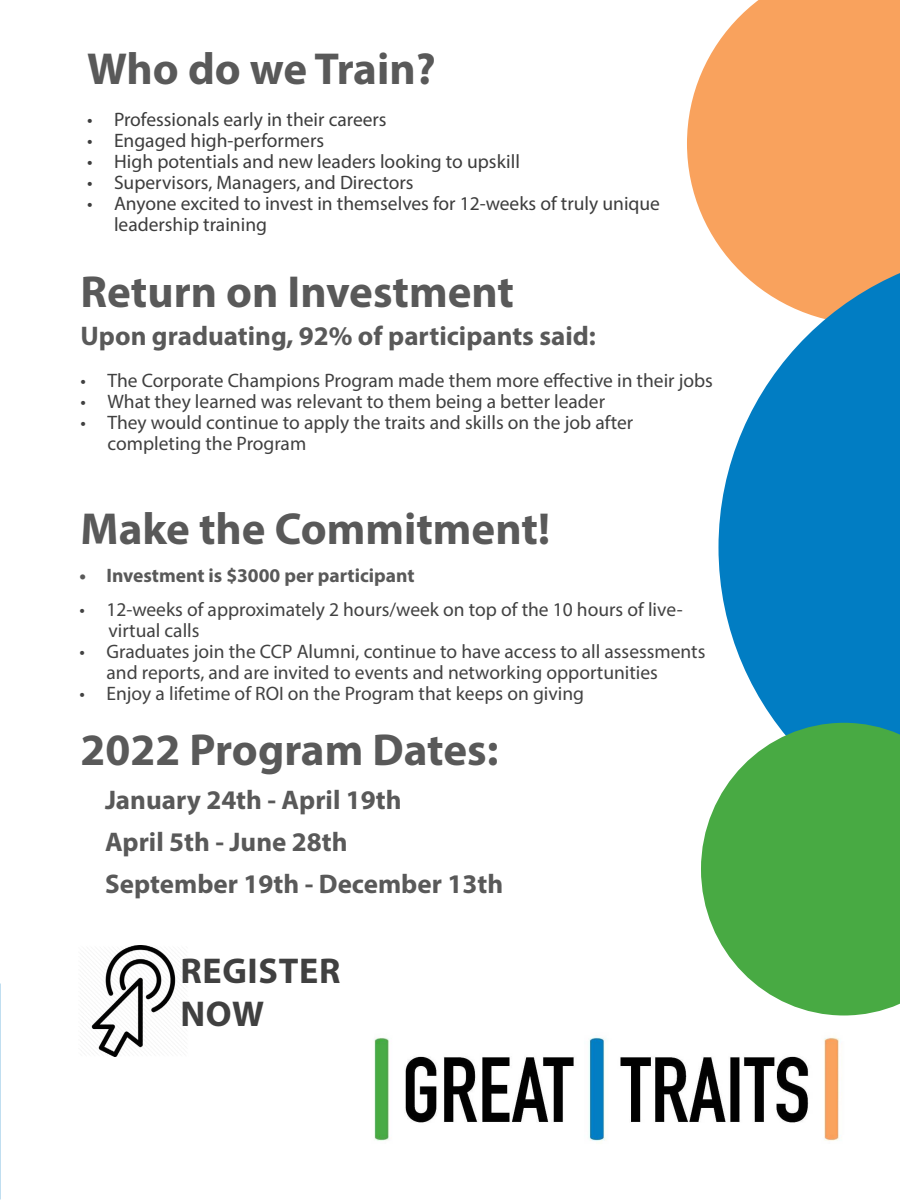
<style>
.page{position:relative;width:900px;height:1200px;background:#fff}
.page>*{position:absolute;margin:0;border:0;box-sizing:border-box;transform-origin:0 0}
.t1{font:700 45px "Myriad Pro";color:#595959}
.t2{font:700 36px/43.2px "Myriad Pro";letter-spacing:.02em;color:#404040}
.t3{font:700 27px/42px "Myriad Pro";color:#595959}
.t4{font:19.5px/21px "Myriad Pro";color:#424242}
.t5{font:19.5px/21px "Myriad Pro";color:#3d3d3d}
.t6{font:19.5px/21px "Myriad Pro";color:#404040}
.t7{font:700 19.5px "Myriad Pro";color:#595959}
</style>
<div class="page">
<img style="left:374px;top:1037px;width:465px;height:104px">
<svg style="left:687px;top:0;width:213px;height:248px;background:#f9a969"></svg>
<svg style="left:718px;top:248px;width:182px;height:475px;fill:#017dc3"></svg>
<svg style="left:701px;top:723px;width:199px;height:293px;fill:#48aa43"></svg>
<hr style="left:0;top:659px;width:1px;height:324px;background:#f9a25d">
<img style="left:91px;top:946px;width:85px;height:110px">
<h1 class="t1" style="left:87px;top:40px;width:350px">Who do we Train?</h1>
<p class="t5" style="left:87px;top:108px;width:301px">• Professionals early in their careers</p>
<p class="t5" style="left:87px;top:129px;width:239px">• Engaged high-performers</p>
<p class="t5" style="left:87px;top:150px;width:434px">• High potentials and new leaders looking to upskill</p>
<p class="t5" style="left:87px;top:171px;width:328px">• Supervisors, Managers, and Directors</p>
<p class="t5" style="left:114px;top:192px;width:548px;text-indent:-27px">• Anyone excited to invest in themselves for 12-weeks of truly unique leadership training</p>
<h1 class="t1" style="left:80px;top:263px;width:435px">Return on Investment</h1>
<h3 class="t3" style="left:80px;top:314px;width:517px">Upon graduating, 92% of participants said:</h3>
<p class="t6" style="left:80px;top:370px;width:634px">• The Corporate Champions Program made them more effective in their jobs</p>
<p class="t6" style="left:80px;top:391px;width:526px">• What they learned was relevant to them being a better leader</p>
<p class="t6" style="left:108px;top:412px;width:527px;text-indent:-27px">• They would continue to apply the traits and skills on the job after completing the Program</p>
<h1 class="t1" style="left:80px;top:499px;width:471px">Make the Commitment!</h1>
<p class="t7" style="left:80px;top:563px;width:337px">• Investment is $3000 per participant</p>
<p class="t4" style="left:108px;top:599px;width:576px;text-indent:-29px">• 12-weeks of approximately 2 hours/week on top of the 10 hours of live&shy;virtual calls</p>
<p class="t4" style="left:107px;top:641px;width:600px;text-indent:-27px">• Graduates join the CCP Alumni, continue to have access to all assessments and reports, and are invited to events and networking opportunities</p>
<p class="t4" style="left:80px;top:683px;width:506px">• Enjoy a lifetime of ROI on the Program that keeps on giving</p>
<h1 class="t1" style="left:80px;top:720px;width:420px">2022 Program Dates:</h1>
<h3 class="t3" style="left:105px;top:778px;width:400px">January 24th - April 19th<br>April 5th - June 28th<br>September 19th - December 13th</h3>
<h2 class="t2" style="left:180px;top:948px;width:162px">REGISTER<br>NOW</h2>
</div>
